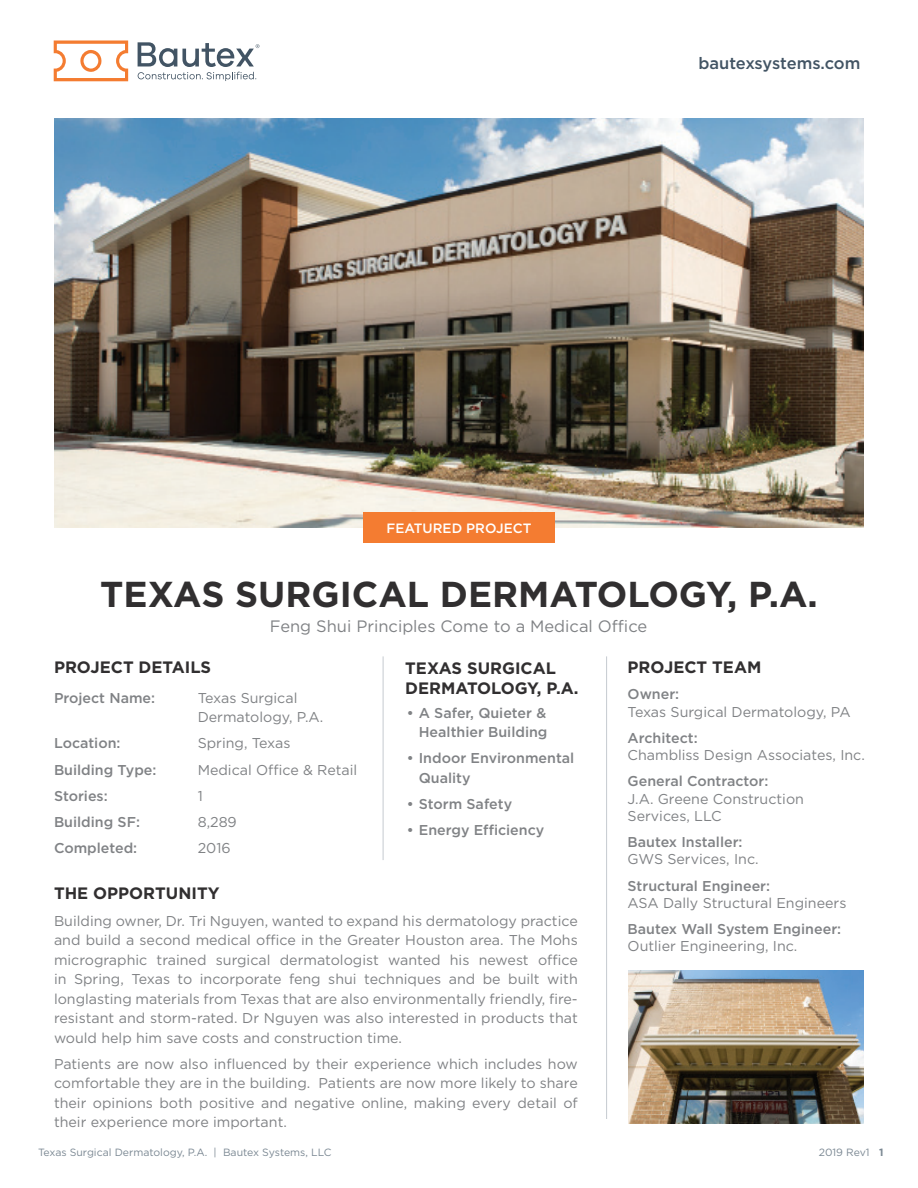
<style>
.page{position:relative;width:918px;height:1188px;background:#fff}
.page>*{position:absolute;margin:0;border:0;box-sizing:border-box;transform-origin:0 0}
.t1{font:700 36px "Gotham";color:#312f30}
.t2{font:700 16.5px/19.5px "Gotham";color:#312f30}
.t3{font:16.5px "Gotham";color:#808285}
.t4{font:500 16.5px "Gotham";letter-spacing:-.01em;color:#425464}
.t5{font:14.25px/19.5px "Gotham";color:#808285}
.t6{font:500 14.25px/26.2px "Gotham";color:#808285}
.t7{font:500 13.5px "Gotham";color:#fff}
.t8{font:10.5px "Gotham";color:#7b8893}
.s1{font-weight:700}
</style>
<div class="page">
<img style="left:54px;top:119px;width:810px;height:408px">
<div style="left:363px;top:512px;width:192px;height:31px;background:#f47c31"></div>
<svg style="left:54px;top:40px;width:74px;height:41px"></svg>
<svg style="left:138px;top:42px;width:121px;height:39px"></svg>
<hr style="left:383px;top:656px;width:1px;height:204px;background:#c5cbd0">
<hr style="left:606px;top:656px;width:1px;height:463px;background:#c5cbd0">
<img style="left:628px;top:970px;width:236px;height:153px">
<p class="t4" style="left:698px;top:53px;width:164px">bautexsystems.com</p>
<p class="t7" style="left:387px;top:520px;width:146px">FEATURED PROJECT</p>
<h1 class="t1" style="left:100px;top:573px;width:719px">TEXAS SURGICAL DERMATOLOGY, P.A.</h1>
<p class="t3" style="left:270px;top:617px;width:379px">Feng Shui Principles Come to a Medical Office</p>
<p class="t2" style="left:54px;top:657px;width:159px">PROJECT DETAILS</p>
<p class="t6" style="left:54px;top:684px;width:103px">Project Name:</p>
<p class="t6" style="left:54px;top:730px;width:104px">Location:<br>Building Type:<br>Stories:<br>Building SF:<br>Completed:</p>
<p class="t5" style="left:198px;top:688px;width:127px">Texas Surgical<br>Dermatology, P.A.</p>
<p class="t5" style="left:198px;top:730px;width:161px;line-height:26.2px">Spring, Texas<br>Medical Office &amp; Retail<br>1<br>8,289<br>2016</p>
<p class="t2" style="left:405px;top:658px;width:175px">TEXAS SURGICAL<br>DERMATOLOGY, P.A.</p>
<p class="t6" style="left:407px;top:703px;width:142px;line-height:19.5px;text-align:right">• A Safer, Quieter &amp;<br>Healthier Building</p>
<p class="t6" style="left:419px;top:748px;width:157px;line-height:19.5px;text-indent:-12px">• Indoor Environmental<br>Quality</p>
<p class="t6" style="left:407px;top:791px;width:107px">• Storm Safety</p>
<p class="t6" style="left:407px;top:817px;width:139px">• Energy Efficiency</p>
<p class="t2" style="left:54px;top:883px;width:167px">THE OPPORTUNITY</p>
<p class="t5" style="left:54px;top:911px;width:525px;text-align:justify">Building owner, Dr. Tri Nguyen, wanted to expand his dermatology practice and build a second medical office in the Greater Houston area. The Mohs micrographic trained surgical dermatologist wanted his newest office in Spring, Texas to incorporate feng shui techniques and be built with longlasting materials from Texas that are also environmentally friendly, fire&shy;resistant and storm-rated. Dr Nguyen was also interested in products that would help him save costs and construction time.</p>
<p class="t5" style="left:54px;top:1054px;width:525px;text-align:justify">Patients are now also influenced by their experience which includes how comfortable they are in the building. Patients are now more likely to share their opinions both positive and negative online, making every detail of their experience more important.</p>
<p class="t2" style="left:628px;top:657px;width:135px">PROJECT TEAM</p>
<p class="t6" style="left:628px;top:681px;width:53px">Owner:</p>
<p class="t5" style="left:628px;top:702px;width:225px">Texas Surgical Dermatology, PA</p>
<p class="t6" style="left:628px;top:724px;width:72px">Architect:</p>
<p class="t5" style="left:628px;top:745px;width:239px">Chambliss Design Associates, Inc.</p>
<p class="t6" style="left:628px;top:768px;width:142px">General Contractor:</p>
<p class="t5" style="left:628px;top:790px;width:178px;line-height:17.2px">J.A. Greene Construction<br>Services, LLC</p>
<p class="t6" style="left:628px;top:829px;width:116px">Bautex Installer:</p>
<p class="t5" style="left:628px;top:849px;width:133px">GWS Services, Inc.</p>
<p class="t6" style="left:628px;top:872px;width:144px">Structural Engineer:</p>
<p class="t5" style="left:628px;top:893px;width:220px">ASA Dally Structural Engineers</p>
<p class="t6" style="left:628px;top:916px;width:215px">Bautex Wall System Engineer:</p>
<p class="t5" style="left:628px;top:936px;width:171px">Outlier Engineering, Inc.</p>
<p class="t8" style="left:38px;top:1147px;width:295px">Texas Surgical Dermatology, P.A. | Bautex Systems, LLC</p>
<p class="t8" style="left:819px;top:1146px;width:66px">2019 Rev1 <span class="s1">1</span></p>
</div>
